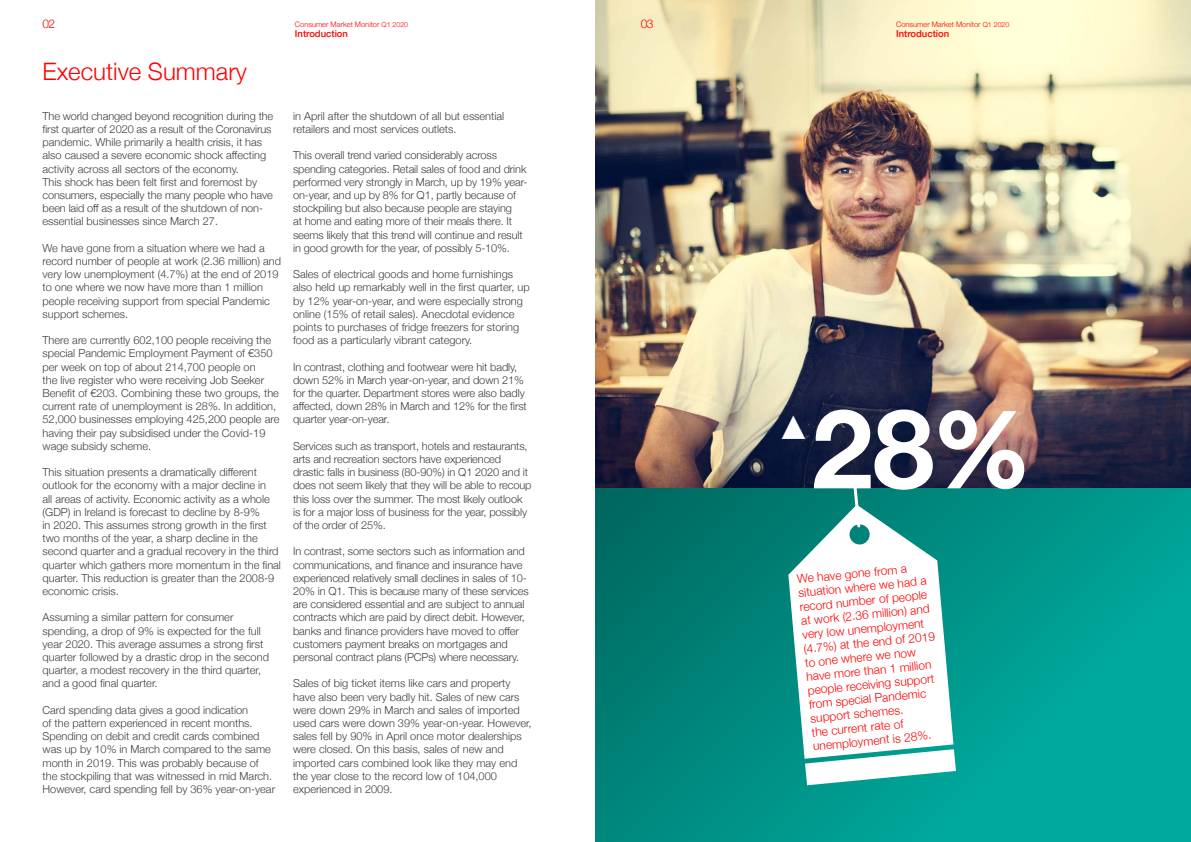
<style>
.page{position:relative;width:1191px;height:842px;background:#fff}
.page>*{position:absolute;margin:0;border:0;box-sizing:border-box;transform-origin:0 0}
.t1{font:700 110.3px "Helvetica Neue";color:#fff}
.t2{font:300 24px "Helvetica Neue";color:#f00}
.t3{font:300 12px/14px "Helvetica Neue";color:#f00}
.t4{font:300 11px/13.2px "Helvetica Neue";color:#3e3e3f}
.t5{font:500 9.5px "Helvetica Neue";color:#f00}
.t6{font:300 7.5px "Helvetica Neue";color:#f00}
.s1{font-size:7px}
.s2{font-family:"Gotham"}
</style>
<div class="page">
<img style="left:595px;top:0;width:596px;height:488px">
<svg style="left:595px;top:488px;width:596px;height:354px;background:#009287"></svg>
<svg style="left:788px;top:505px;width:168px;height:280px"></svg>
<svg style="left:851px;top:480px;width:11px;height:49px"></svg>
<svg style="left:782px;top:416px;width:23px;height:23px"></svg>
<p class="t3" style="left:43px;top:18px;width:14px">02</p>
<p class="t6" style="left:295px;top:21px;width:115px">Consumer Market Monitor <span class="s1">Q1 2020</span></p>
<p class="t3" style="left:641px;top:16px;width:14px">03</p>
<p class="t5" style="left:295px;top:30px;width:55px">Introduction</p>
<h2 class="t2" style="left:43px;top:52px;width:206px">Executive Summary</h2>
<p class="t4" style="left:43px;top:110px;width:232px">The world changed beyond recognition during the first quarter of 2020 as a result of the Coronavirus pandemic. While primarily a health crisis, it has also caused a severe economic shock affecting activity across all sectors of the economy.<br>This shock has been felt first and foremost by consumers, especially the many people who have been laid off as a result of the shutdown of non&shy;essential businesses since March 27.</p>
<p class="t4" style="left:43px;top:242px;width:240px">We have gone from a situation where we had a record number of people at work (2.36 million) and very low unemployment (4.7%) at the end of 2019 to one where we now have more than 1 million people receiving support from special Pandemic support schemes.</p>
<p class="t4" style="left:43px;top:333px;width:238px">There are currently 602,100 people receiving the special Pandemic Employment Payment of €350 per week on top of about 214,700 people on<br>the live register who were receiving Job Seeker Benefit of €203. Combining these two groups, the current rate of unemployment is 28%. In addition, 52,000 businesses employing 425,200 people are having their pay subsidised under the Covid-19 wage subsidy scheme.</p>
<p class="t4" style="left:43px;top:465px;width:240px">This situation presents a dramatically different outlook for the economy with a major decline in<br>all areas of activity. Economic activity as a whole (GDP) in Ireland is forecast to decline by 8-9%<br>in 2020. This assumes strong growth in the first two months of the year, a sharp decline in the second quarter and a gradual recovery in the third quarter which gathers more momentum in the final quarter. This reduction is greater than the 2008-9 economic crisis.</p>
<p class="t4" style="left:43px;top:612px;width:228px">Assuming a similar pattern for consumer spending, a drop of 9% is expected for the full year 2020. This average assumes a strong first quarter followed by a drastic drop in the second quarter, a modest recovery in the third quarter, and a good final quarter.</p>
<p class="t4" style="left:43px;top:704px;width:234px">Card spending data gives a good indication<br>of the pattern experienced in recent months.<br>Spending on debit and credit cards combined was up by 10% in March compared to the same month in 2019. This was probably because of the stockpiling that was witnessed in mid March.<br>However, card spending fell by 36% year-on-year</p>
<p class="t4" style="left:293px;top:110px;width:213px">in April after the shutdown of all but essential retailers and most services outlets.</p>
<p class="t4" style="left:293px;top:150px;width:236px">This overall trend varied considerably across spending categories. Retail sales of food and drink performed very strongly in March, up by 19% year&shy;on-year, and up by 8% for Q1, partly because of stockpiling but also because people are staying<br>at home and eating more of their meals there. It seems likely that this trend will continue and result in good growth for the year, of possibly 5-10%.</p>
<p class="t4" style="left:293px;top:269px;width:238px">Sales of electrical goods and home furnishings also held up remarkably well in the first quarter, up by 12% year-on-year, and were especially strong online (15% of retail sales). Anecdotal evidence points to purchases of fridge freezers for storing food as a particularly vibrant category.</p>
<p class="t4" style="left:293px;top:361px;width:235px">In contrast, clothing and footwear were hit badly, down 52% in March year-on-year, and down 21% for the quarter. Department stores were also badly affected, down 28% in March and 12% for the first quarter year-on-year.</p>
<p class="t4" style="left:293px;top:440px;width:240px">Services such as transport, hotels and restaurants, arts and recreation sectors have experienced drastic falls in business (80-90%) in Q1 2020 and it does not seem likely that they will be able to recoup this loss over the summer. The most likely outlook is for a major loss of business for the year, possibly of the order of 25%.</p>
<p class="t4" style="left:293px;top:546px;width:237px">In contrast, some sectors such as information and communications, and finance and insurance have experienced relatively small declines in sales of 10- 20% in Q1. This is because many of these services are considered essential and are subject to annual contracts which are paid by direct debit. However, banks and finance providers have moved to offer customers payment breaks on mortgages and personal contract plans (PCPs) where necessary.</p>
<p class="t4" style="left:293px;top:678px;width:240px">Sales of big ticket items like cars and property have also been very badly hit. Sales of new cars were down 29% in March and sales of imported used cars were down 39% year-on-year. However, sales fell by 90% in April once motor dealerships were closed. On this basis, sales of new and imported cars combined look like they may end the year close to the record low of 104,000 experienced in 2009.</p>
<p class="t6" style="left:896px;top:21px;width:115px">Consumer Market Monitor <span class="s1">Q1 2020</span></p>
<p class="t5" style="left:896px;top:30px;width:55px">Introduction</p>
<h1 class="t1" style="left:811px;top:408px;width:219px">28<span class="s2">%</span></h1>
<p class="t3" style="left:796px;top:573px;width:134px;rotate:-5deg">We have gone from a situation where we had a record number of people at work (2.36 million) and very low unemployment (4.7%) at the end of 2019 to one where we now have more than 1 million people receiving support from special Pandemic support schemes.<br>the current rate of unemployment is 28%.</p>
</div>
